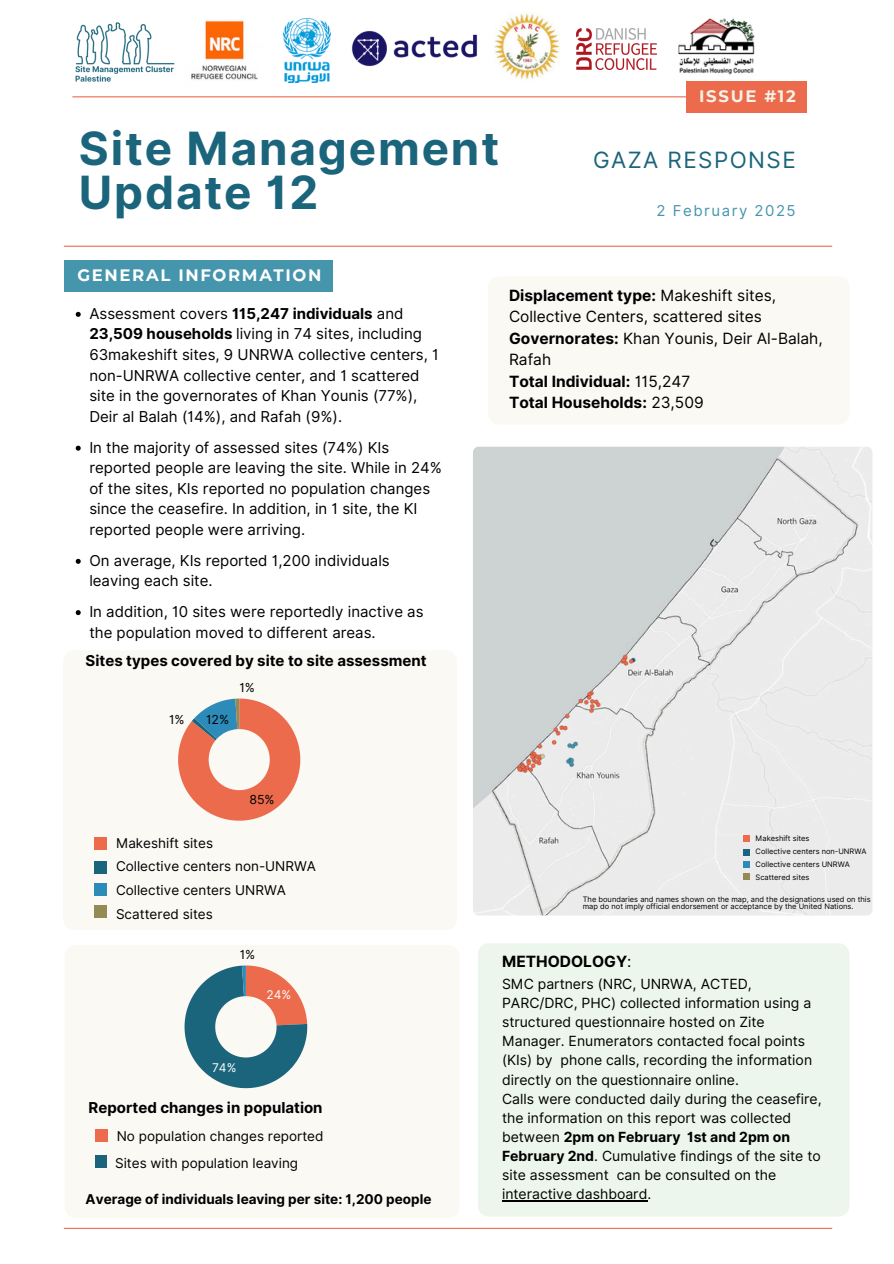
<style>
.page{position:relative;width:894px;height:1264px;background:#fff}
.page>*{position:absolute;margin:0;border:0;box-sizing:border-box;transform-origin:0 0}
.t1{font:700 45.9px/43.8px "Inter";letter-spacing:.04em;color:#1b657c}
.t2{font:22.5px "Inter";letter-spacing:.065em;color:#1b657c}
.t3{font:700 16.5px "Montserrat";letter-spacing:.1em;color:#fff}
.t4{font:700 16.5px "Montserrat";letter-spacing:.1em;color:#f5f3e8}
.t5{font:15.45px/21.3px "Inter";color:#000}
.t6{font:700 15.45px "Inter";color:#000}
.t7{font:15px/20.5px "Inter";color:#000}
.t8{font:700 15px "Inter";color:#000}
.t9{font:15px "Inter";letter-spacing:.1em;color:#4595ad}
.t10{font:13.95px/19.2px "Inter";color:#000}
.t11{font:13.5px "Inter";color:#000}
.t12{font:700 13.5px "Inter";color:#000}
.t13{font:12.45px "Inter";color:#000}
.t14{font:12px "Inter";color:#fff}
.t15{font:7.5px/7.5px "Inter";color:#000}
.s1{font-weight:700}
.s2{font-weight:400}
</style>
<div class="page">
<hr style="left:64px;top:1227px;width:768px;height:1px;background:#ec6b4d">
<hr style="left:72px;top:96px;width:732px;height:1px;background:#ec6b4d">
<hr style="left:64px;top:246px;width:768px;height:1px;background:#ec6b4d">
<div style="left:488px;top:276px;width:361px;height:148px;background:#faf9f4;border-radius:11px"></div>
<img style="left:217px;top:20px;width:41px;height:60px">
<img style="left:283px;top:19px;width:48px;height:64px">
<img style="left:473px;top:446px;width:399px;height:469px;border-radius:6px">
<div style="left:63px;top:650px;width:393px;height:280px;background:#faf9f4;border-radius:11px"></div>
<svg style="left:178px;top:698px;width:122px;height:122px"></svg>
<div style="left:65px;top:944px;width:394px;height:274px;background:#faf9f4;border-radius:11px"></div>
<svg style="left:184px;top:965px;width:123px;height:123px"></svg>
<div style="left:94px;top:837px;width:12px;height:12px;background:#ec6b4d"></div>
<div style="left:94px;top:861px;width:12px;height:12px;background:#1b657c"></div>
<div style="left:477px;top:943px;width:372px;height:273px;background:#ecf6ec;border-radius:11px"></div>
<div style="left:95px;top:1129px;width:12px;height:12px;background:#ec6b4d"></div>
<div style="left:95px;top:1155px;width:12px;height:12px;background:#1b657c"></div>
<img style="left:494px;top:13px;width:66px;height:67px">
<img style="left:576px;top:28px;width:80px;height:42px">
<img style="left:678px;top:18px;width:76px;height:57px">
<img style="left:72px;top:20px;width:145px;height:78px">
<img style="left:351px;top:30px;width:127px;height:37px">
<div style="left:686px;top:81px;width:120px;height:32px;background:#ec6b4d"></div>
<div style="left:64px;top:260px;width:269px;height:32px;background:#4595ad"></div>
<svg style="left:76px;top:312px;width:5px;height:5px"></svg>
<svg style="left:76px;top:445px;width:5px;height:5px"></svg>
<svg style="left:76px;top:559px;width:5px;height:5px"></svg>
<svg style="left:76px;top:610px;width:5px;height:5px"></svg>
<hr style="left:502px;top:1200px;width:145px;height:1px;background:#000">
<div style="left:94px;top:883px;width:12px;height:12px;background:#2d8bba"></div>
<div style="left:94px;top:905px;width:12px;height:13px;background:#948a54"></div>
<div style="left:743px;top:835px;width:7px;height:7px;background:#ec6b4d"></div>
<div style="left:743px;top:848px;width:7px;height:7px;background:#1b657c"></div>
<div style="left:743px;top:861px;width:7px;height:6px;background:#2d8bba"></div>
<div style="left:743px;top:873px;width:7px;height:7px;background:#948a54"></div>
<p class="t1" style="left:79px;top:126px;width:421px">Site Management<br>Update 12</p>
<h5 class="t4" style="left:699px;top:86px;width:98px">ISSUE #12</h5>
<h1 class="t2" style="left:593px;top:146px;width:204px">GAZA RESPONSE</h1>
<h2 class="t9" style="left:656px;top:201px;width:140px">2 February 2025</h2>
<h3 class="t3" style="left:77px;top:265px;width:245px">GENERAL INFORMATION</h3>
<p class="t7" style="left:89px;top:303px;width:351px">Assessment covers <span class="s1">115,247 individuals</span> and <span class="s1">23,509 households</span> living in 74 sites, including 63makeshift sites, 9 UNRWA collective centers, 1 non-UNRWA collective center, and 1 scattered site in the governorates of Khan Younis (77%), Deir al Balah (14%), and Rafah (9%).</p>
<p class="t7" style="left:89px;top:437px;width:354px">In the majority of assessed sites (74%) KIs reported people are leaving the site. While in 24% of the sites, KIs reported no population changes since the ceasefire. In addition, in 1 site, the KI reported people were arriving.</p>
<p class="t7" style="left:89px;top:550px;width:302px">On average, KIs reported 1,200 individuals leaving each site.</p>
<p class="t7" style="left:89px;top:601px;width:335px">In addition, 10 sites were reportedly inactive as the population moved to different areas.</p>
<h3 class="t8" style="left:86px;top:652px;width:342px">Sites types covered by site to site assessment</h3>
<p class="t13" style="left:169px;top:712px;width:17px">1%</p>
<p class="t13" style="left:206px;top:712px;width:25px">12%</p>
<p class="t13" style="left:239px;top:680px;width:17px">1%</p>
<p class="t5" style="left:509px;top:285px;width:315px"><span class="s1">Displacement type:</span> Makeshift sites,<br>Collective Centers, scattered sites<br><span class="s1">Governorates:</span> Khan Younis, Deir Al-Balah,<br>Rafah<br><span class="s1">Total Individual:</span> 115,247<br><span class="s1">Total Households:</span> 23,509</p>
<h4 class="t13" style="left:249px;top:791px;width:27px">85%</h4>
<p class="t11" style="left:116px;top:834px;width:99px">Makeshift sites</p>
<p class="t11" style="left:116px;top:858px;width:201px">Collective centers non-UNRWA</p>
<p class="t11" style="left:116px;top:881px;width:171px">Collective centers UNRWA</p>
<p class="t11" style="left:116px;top:905px;width:98px">Scattered sites</p>
<p class="t15" style="left:755px;top:834px;width:55px">Makeshift sites</p>
<p class="t15" style="left:755px;top:847px;width:112px">Collective centers non-UNRWA</p>
<h4 class="t15" style="left:755px;top:860px;width:96px">Collective centers UNRWA</h4>
<p class="t15" style="left:755px;top:874px;width:55px">Scattered sites</p>
<p class="t15" style="left:582px;top:895px;width:289px">The boundaries and names shown on the map, and the designations used on this map do not imply official endorsement or acceptance by the United Nations.</p>
<p class="t13" style="left:240px;top:946px;width:17px">1%</p>
<p class="t14" style="left:266px;top:987px;width:26px">24%</p>
<p class="t14" style="left:212px;top:1060px;width:26px">74%</p>
<p class="t8" style="left:88px;top:1098px;width:235px">Reported changes in population</p>
<p class="t11" style="left:117px;top:1128px;width:208px">No population changes reported</p>
<p class="t11" style="left:115px;top:1154px;width:184px">Sites with population leaving</p>
<p class="t12" style="left:86px;top:1191px;width:347px">Average of individuals leaving per site: 1,200 people</p>
<p class="t6" style="left:502px;top:952px;width:131px">METHODOLOGY<span class="s2">:</span></p>
<p class="t10" style="left:502px;top:974px;width:311px">SMC partners (NRC, UNRWA, ACTED, PARC/DRC, PHC) collected information using a structured questionnaire hosted on Zite Manager. Enumerators contacted focal points (KIs) by phone calls, recording the information directly on the questionnaire online.</p>
<p class="t10" style="left:502px;top:1088px;width:321px">Calls were conducted daily during the ceasefire, the information on this report was collected between <span class="s1">2pm on February 1st and 2pm on February 2nd</span>. Cumulative findings of the site to site assessment can be consulted on the interactive dashboard.</p>
</div>
